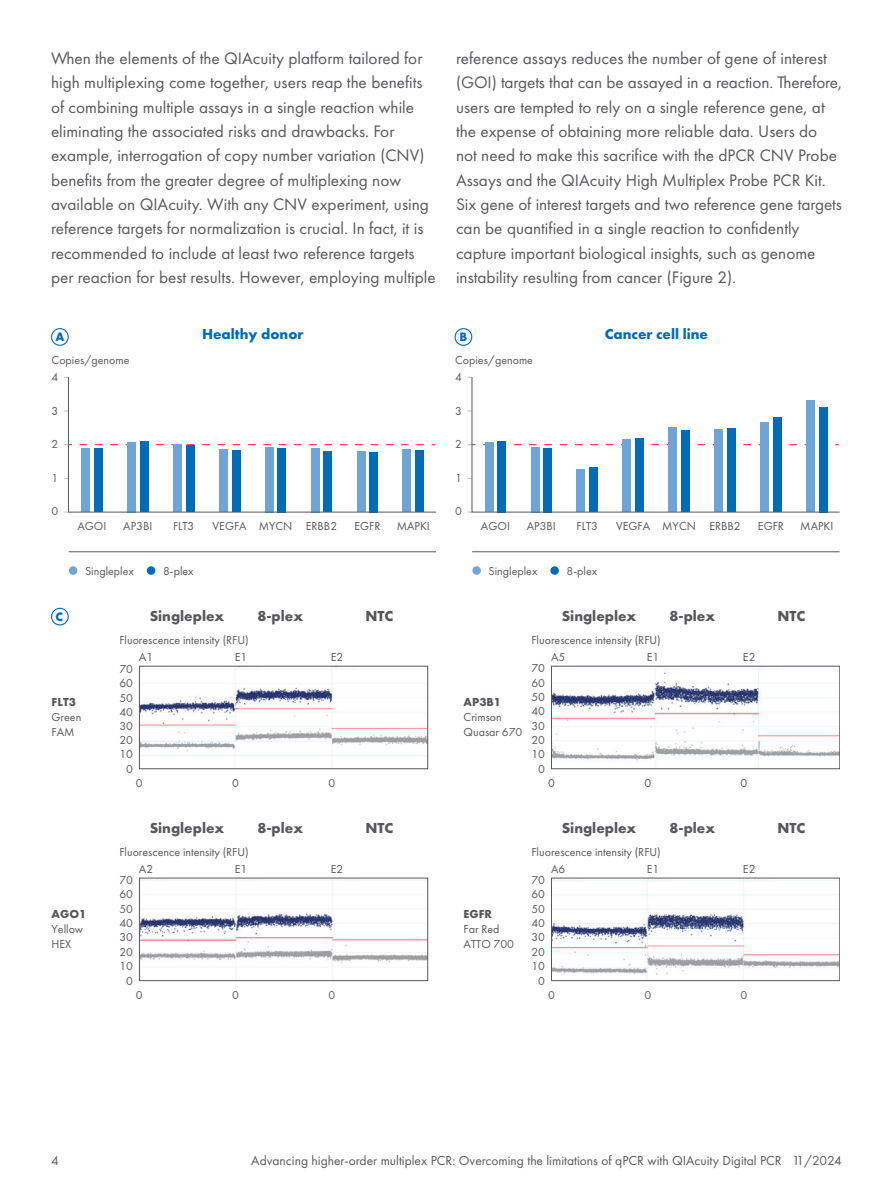
<style>
.page{position:relative;width:893px;height:1191px;background:#fff}
.page>*{position:absolute;margin:0;border:0;box-sizing:border-box;transform-origin:0 0}
.t1{font:17.25px/24.3px "Futura PT";color:#57585a}
.t2{font:700 15px "Futura PT";color:#57585a}
.t3{font:700 15px "Futura PT";color:#006cb7}
.t4{font:13.5px "Futura PT";color:#57585a}
.t5{font:700 12.75px "Futura PT";color:#006cb7}
.t6{font:12px/14.4px "Futura PT";color:#57585a}
.t7{font:700 12px "Futura PT";color:#57585a}
</style>
<div class="page">
<svg style="left:68px;top:377px;width:368px;height:135px"></svg>
<hr style="left:69px;top:551px;width:367px;height:1px;background:#57585a">
<div style="left:69px;top:566px;width:8px;height:9px;background:#6fa4d7;border-radius:50%"></div>
<div style="left:147px;top:566px;width:8px;height:9px;background:#006cb7;border-radius:50%"></div>
<svg style="left:471px;top:376px;width:369px;height:136px"></svg>
<hr style="left:472px;top:551px;width:368px;height:1px;background:#57585a">
<div style="left:472px;top:566px;width:9px;height:9px;background:#6fa4d7;border-radius:50%"></div>
<div style="left:550px;top:566px;width:9px;height:9px;background:#006cb7;border-radius:50%"></div>
<div style="left:51px;top:328px;width:18px;height:18px;border:1px solid #006cb7;border-radius:50%"></div>
<svg style="left:454px;top:328px;width:19px;height:18px"></svg>
<img style="left:141px;top:880px;width:285px;height:89px">
<img style="left:141px;top:668px;width:285px;height:89px">
<div style="left:139px;top:666px;width:289px;height:103px;border:1px solid #57585a"></div>
<img style="left:553px;top:880px;width:285px;height:98px">
<img style="left:553px;top:668px;width:285px;height:99px">
<div style="left:551px;top:666px;width:289px;height:103px;border:1px solid #57585a"></div>
<div style="left:51px;top:608px;width:18px;height:17px;border:1px solid #006cb7;border-radius:50%"></div>
<p class="t1" style="left:51px;top:46px;width:386px">When the elements of the QIAcuity platform tailored for high multiplexing come together, users reap the benefits of combining multiple assays in a single reaction while eliminating the associated risks and drawbacks. For example, interrogation of copy number variation (CNV) benefits from the greater degree of multiplexing now available on QIAcuity. With any CNV experiment, using reference targets for normalization is crucial. In fact, it is recommended to include at least two reference targets per reaction for best results. However, employing multiple</p>
<p class="t1" style="left:456px;top:46px;width:387px">reference assays reduces the number of gene of interest (GOI) targets that can be assayed in a reaction. Therefore, users are tempted to rely on a single reference gene, at the expense of obtaining more reliable data. Users do not need to make this sacrifice with the dPCR CNV Probe Assays and the QIAcuity High Multiplex Probe PCR Kit.<br>Six gene of interest targets and two reference gene targets can be quantified in a single reaction to confidently capture important biological insights, such as genome instability resulting from cancer (Figure 2).</p>
<p class="t5" style="left:55px;top:328px;width:11px">A</p>
<p class="t5" style="left:459px;top:328px;width:9px">B</p>
<p class="t3" style="left:605px;top:324px;width:105px">Cancer cell line</p>
<p class="t3" style="left:202px;top:324px;width:103px">Healthy donor</p>
<p class="t6" style="left:52px;top:353px;width:79px">Copies/genome</p>
<p class="t6" style="left:455px;top:353px;width:79px">Copies/genome</p>
<p class="t6" style="left:52px;top:370px;width:8px">4</p>
<p class="t6" style="left:52px;top:403px;width:8px">3</p>
<p class="t6" style="left:52px;top:437px;width:8px">2</p>
<p class="t6" style="left:52px;top:470px;width:8px">1</p>
<p class="t6" style="left:52px;top:504px;width:8px">0</p>
<p class="t6" style="left:455px;top:370px;width:8px">4</p>
<p class="t6" style="left:455px;top:403px;width:8px">3</p>
<p class="t6" style="left:455px;top:437px;width:8px">2</p>
<p class="t6" style="left:455px;top:470px;width:8px">1</p>
<p class="t6" style="left:455px;top:504px;width:8px">0</p>
<p class="t6" style="left:77px;top:519px;width:31px">AGOI</p>
<p class="t6" style="left:123px;top:519px;width:31px">AP3BI</p>
<p class="t6" style="left:173px;top:519px;width:23px">FLT3</p>
<p class="t6" style="left:213px;top:519px;width:126px">VEGFA MYCN ERBB2</p>
<p class="t6" style="left:354px;top:519px;width:28px">EGFR</p>
<p class="t6" style="left:397px;top:519px;width:35px">MAPKI</p>
<p class="t6" style="left:481px;top:519px;width:31px">AGOI</p>
<p class="t6" style="left:527px;top:519px;width:31px">AP3BI</p>
<p class="t6" style="left:577px;top:519px;width:23px">FLT3</p>
<p class="t6" style="left:616px;top:519px;width:126px">VEGFA MYCN ERBB2</p>
<p class="t6" style="left:758px;top:519px;width:28px">EGFR</p>
<p class="t6" style="left:800px;top:519px;width:35px">MAPKI</p>
<p class="t6" style="left:85px;top:563px;width:50px">Singleplex</p>
<p class="t6" style="left:163px;top:563px;width:32px">8-plex</p>
<p class="t6" style="left:489px;top:563px;width:50px">Singleplex</p>
<p class="t6" style="left:567px;top:563px;width:32px">8-plex</p>
<p class="t5" style="left:56px;top:608px;width:9px">C</p>
<p class="t2" style="left:150px;top:606px;width:76px">Singleplex</p>
<p class="t2" style="left:257px;top:606px;width:47px">8-plex</p>
<p class="t2" style="left:365px;top:606px;width:29px">NTC</p>
<p class="t2" style="left:562px;top:606px;width:76px">Singleplex</p>
<p class="t2" style="left:669px;top:606px;width:47px">8-plex</p>
<p class="t2" style="left:777px;top:606px;width:29px">NTC</p>
<p class="t6" style="left:119px;top:632px;width:131px">Fluorescence intensity (RFU)</p>
<p class="t6" style="left:531px;top:632px;width:131px">Fluorescence intensity (RFU)</p>
<p class="t6" style="left:139px;top:649px;width:16px">A1</p>
<p class="t6" style="left:235px;top:649px;width:14px">E1</p>
<p class="t6" style="left:331px;top:649px;width:14px">E2</p>
<p class="t6" style="left:551px;top:649px;width:16px">A5</p>
<p class="t6" style="left:647px;top:649px;width:14px">E1</p>
<p class="t6" style="left:743px;top:649px;width:14px">E2</p>
<p class="t6" style="left:119px;top:662px;width:15px">70</p>
<p class="t6" style="left:531px;top:661px;width:15px">70</p>
<p class="t6" style="left:119px;top:676px;width:15px">60</p>
<p class="t6" style="left:531px;top:675px;width:15px">60</p>
<p class="t7" style="left:52px;top:694px;width:26px">FLT3</p>
<p class="t6" style="left:52px;top:710px;width:31px;line-height:15px">Green<br>FAM</p>
<p class="t6" style="left:119px;top:690px;width:15px">50</p>
<p class="t6" style="left:119px;top:704px;width:15px">40<br>30</p>
<p class="t6" style="left:119px;top:733px;width:15px;text-align:center">20<br>10<br>0</p>
<p class="t7" style="left:464px;top:694px;width:39px">AP3B1</p>
<p class="t6" style="left:464px;top:710px;width:60px;line-height:15px">Crimson<br>Quasar 670</p>
<p class="t6" style="left:531px;top:690px;width:15px">50</p>
<p class="t6" style="left:531px;top:704px;width:15px">40<br>30</p>
<p class="t6" style="left:531px;top:733px;width:15px;text-align:center">20<br>10<br>0</p>
<p class="t6" style="left:136px;top:776px;width:8px">0</p>
<p class="t6" style="left:232px;top:776px;width:8px">0</p>
<p class="t6" style="left:329px;top:776px;width:8px">0</p>
<p class="t6" style="left:548px;top:776px;width:8px">0</p>
<p class="t6" style="left:644px;top:776px;width:8px">0</p>
<p class="t6" style="left:741px;top:776px;width:8px">0</p>
<p class="t2" style="left:150px;top:818px;width:76px">Singleplex</p>
<p class="t2" style="left:257px;top:818px;width:47px">8-plex</p>
<p class="t2" style="left:365px;top:818px;width:29px">NTC</p>
<p class="t2" style="left:562px;top:818px;width:76px">Singleplex</p>
<p class="t2" style="left:669px;top:818px;width:47px">8-plex</p>
<p class="t2" style="left:777px;top:818px;width:29px">NTC</p>
<p class="t6" style="left:119px;top:844px;width:131px">Fluorescence intensity (RFU)</p>
<p class="t6" style="left:531px;top:844px;width:131px">Fluorescence intensity (RFU)</p>
<p class="t6" style="left:139px;top:861px;width:16px">A2</p>
<p class="t6" style="left:235px;top:861px;width:14px">E1</p>
<p class="t6" style="left:331px;top:861px;width:14px">E2</p>
<p class="t6" style="left:551px;top:861px;width:16px">A6</p>
<p class="t6" style="left:647px;top:861px;width:14px">E1</p>
<p class="t6" style="left:743px;top:861px;width:14px">E2</p>
<p class="t6" style="left:119px;top:872px;width:15px">70</p>
<p class="t6" style="left:531px;top:872px;width:15px">70</p>
<p class="t6" style="left:119px;top:887px;width:15px">60</p>
<p class="t6" style="left:531px;top:887px;width:15px">60</p>
<p class="t7" style="left:52px;top:906px;width:36px">AGO1</p>
<p class="t6" style="left:52px;top:921px;width:33px;line-height:15px">Yellow<br>HEX</p>
<p class="t6" style="left:119px;top:901px;width:15px">50</p>
<p class="t6" style="left:119px;top:915px;width:15px">40<br>30</p>
<p class="t6" style="left:119px;top:944px;width:15px;text-align:center">20<br>10<br>0</p>
<p class="t7" style="left:464px;top:906px;width:30px">EGFR</p>
<p class="t6" style="left:464px;top:921px;width:52px;line-height:15px">Far Red<br>ATTO 700</p>
<p class="t6" style="left:531px;top:901px;width:15px">50</p>
<p class="t6" style="left:531px;top:915px;width:15px">40<br>30</p>
<p class="t6" style="left:531px;top:944px;width:15px;text-align:center">20<br>10<br>0</p>
<p class="t6" style="left:136px;top:988px;width:8px">0</p>
<p class="t6" style="left:232px;top:988px;width:8px">0</p>
<p class="t6" style="left:329px;top:988px;width:8px">0</p>
<p class="t6" style="left:548px;top:988px;width:8px">0</p>
<p class="t6" style="left:644px;top:988px;width:8px">0</p>
<p class="t6" style="left:741px;top:988px;width:8px">0</p>
<p class="t4" style="left:51px;top:1152px;width:9px">4</p>
<p class="t4" style="left:251px;top:1152px;width:592px">Advancing higher-order multiplex PCR: Overcoming the limitations of qPCR with QIAcuity Digital PCR 11/2024</p>
<p class="t6" style="left:531px;top:1155px;width:15px">20</p>
<p class="t6" style="left:464px;top:1161px;width:46px">DY482XL</p>
</div>
